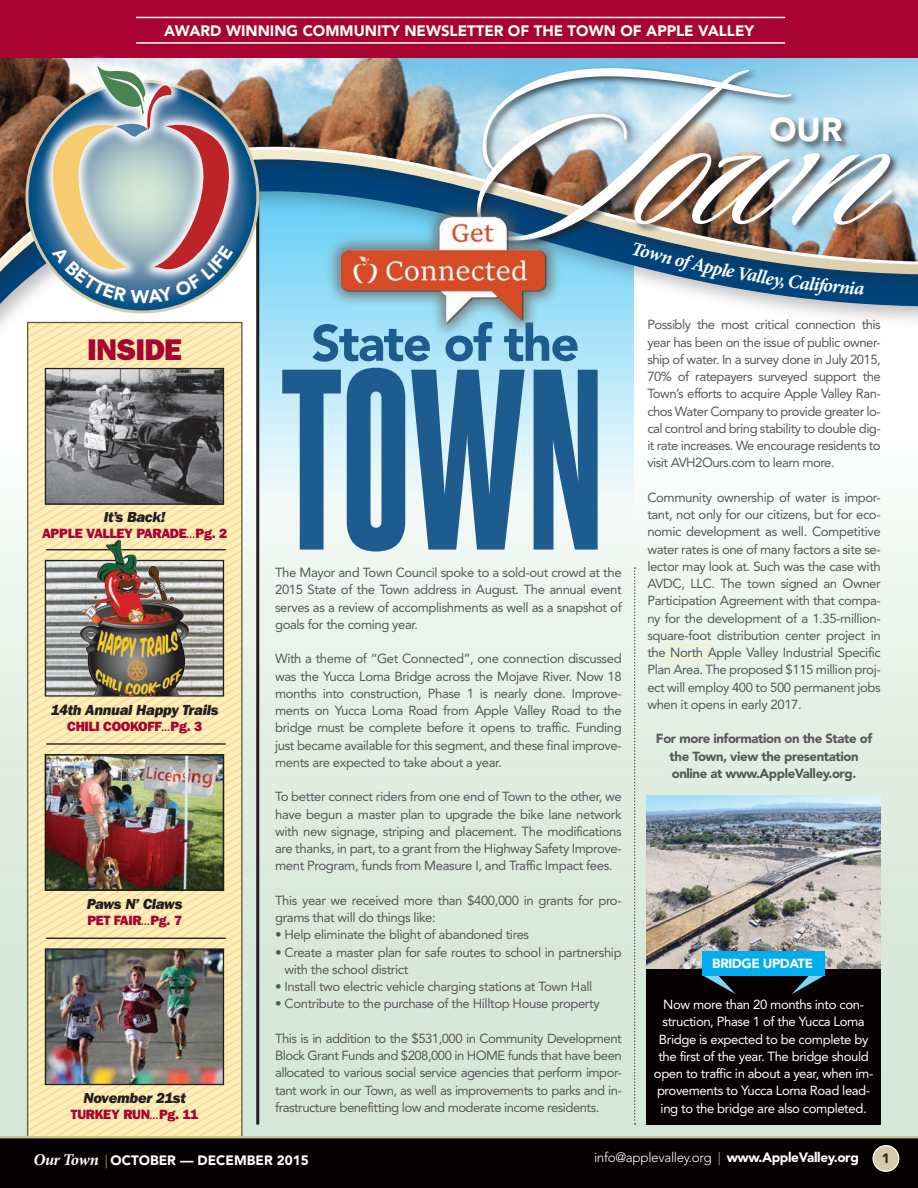
<style>
.page{position:relative;width:918px;height:1188px;background:#fff}
.page>*{position:absolute;margin:0;border:0;box-sizing:border-box;transform-origin:0 0}
.t1{font:218.55px "Steelfish Eb";color:#1e5b8f}
.t2{font:900 50.55px "Avenir LT Std";letter-spacing:-.03em;color:#1e5b8f}
.t3{font:900 33px "Avenir LT Std";color:#fff}
.t4{font:800 30.15px "Franklin Gothic";letter-spacing:-.025em;color:#a90332}
.t5{font:italic 800 15px "Franklin Gothic";letter-spacing:-.025em;color:#231f20}
.t6{font:900 15px "Avenir LT Std";color:#fff}
.t7{font:800 13.5px "Franklin Gothic";letter-spacing:-.025em;color:#a90332}
.t8{font:300 13.5px "Avenir LT Std";letter-spacing:-.025em;color:#fff}
.t9{font:900 13.5px "Avenir LT Std";color:#fff}
.t10{font:900 13.5px "Avenir LT Std";color:#231f20}
.t11{font:13.2px/17.2px "Avenir LT Std";letter-spacing:-.03em;color:#57585a;text-align:justify}
.t12{font:13.2px/17.2px "Avenir LT Std";letter-spacing:-.03em;color:#fff;text-align:center}
.t13{font:900 13.2px/17.2px "Avenir LT Std";letter-spacing:-.03em;color:#57585a;text-align:center}
.t14{font:900 13.2px "Avenir LT Std";letter-spacing:-.03em;color:#fff}
.s1{font-weight:400;font-style:italic}
.s2{font-family:"Minion Pro";font-weight:700;font-style:italic;font-size:16.5px}
.s3{font-weight:300;color:#c6c08c}
.s4{color:#c6c08c}
.s5{font-weight:900}
</style>
<div class="page">
<div style="left:0;top:405px;width:918px;height:783px;background:linear-gradient(to bottom,#f9fcf9,#cbe2cc)"></div>
<svg style="left:29px;top:354px;width:211px;height:782px;background:#fae9b0"></svg>
<svg style="left:259px;top:354px;width:375px;height:274px"></svg>
<div style="left:0;top:1138px;width:918px;height:50px;background:#060101"></div>
<hr style="left:0;top:1136px;width:918px;height:2px;background:#c6c08c">
<div style="left:873px;top:1146px;width:26px;height:25px;background:#d6c9aa;border-radius:50%"></div>
<div style="left:872px;top:1145px;width:27px;height:27px;border:1px solid #fff;border-radius:50%"></div>
<img style="left:47px;top:370px;width:175px;height:133px">
<div style="left:45px;top:368px;width:179px;height:137px;border:1px solid #231f20"></div>
<img style="left:47px;top:756px;width:175px;height:133px">
<img style="left:47px;top:562px;width:175px;height:133px">
<div style="left:45px;top:560px;width:179px;height:137px;border:1px solid #231f20"></div>
<img style="left:47px;top:950px;width:175px;height:133px">
<div style="left:45px;top:948px;width:179px;height:137px;border:1px solid #231f20"></div>
<hr style="left:46px;top:938px;width:180px;height:1px;background:#231f20">
<hr style="left:46px;top:743px;width:180px;height:2px;background:#231f20">
<hr style="left:46px;top:549px;width:180px;height:1px;background:#231f20">
<hr style="left:256px;top:171px;width:3px;height:954px;background:#231f20">
<div style="left:45px;top:754px;width:179px;height:137px;border:1px solid #231f20"></div>
<hr style="left:662px;top:659px;width:52px;height:2px;background:#ffeeb9">
<hr style="left:657px;top:652px;width:57px;height:1px;background:#ffeeb9">
<hr style="left:662px;top:644px;width:52px;height:2px;background:#ffeeb9">
<div style="left:646px;top:795px;width:235px;height:330px;background:#060101"></div>
<img style="left:646px;top:795px;width:235px;height:174px">
<svg style="left:792px;top:976px;width:32px;height:18px"></svg>
<svg style="left:702px;top:975px;width:34px;height:19px"></svg>
<div style="left:703px;top:951px;width:122px;height:25px;background:#00aeef"></div>
<img style="left:78px;top:538px;width:113px;height:158px">
<div style="left:0;top:47px;width:918px;height:307px;background:#231f20;opacity:.3"></div>
<svg style="left:0;top:322px;width:918px;height:13px"></svg>
<div style="left:0;top:16px;width:918px;height:306px;background:#231f20;opacity:.3"></div>
<img style="left:0;top:58px;width:918px;height:237px">
<div style="left:0;top:0;width:918px;height:58px;background:#a90332"></div>
<hr style="left:136px;top:17px;width:649px;height:1px;background:#fff">
<hr style="left:136px;top:42px;width:649px;height:2px;background:#fff">
<div style="left:475px;top:66px;width:426px;height:184px;background:#231f20;opacity:.75"></div>
<img style="left:477px;top:67px;width:415px;height:175px">
<div style="left:768px;top:115px;width:83px;height:37px;background:#231f20;opacity:.75"></div>
<svg style="left:27px;top:81px;width:231px;height:231px;background:#2d688d"></svg>
<svg style="left:40px;top:56px;width:202px;height:226px;background:#7f8091"></svg>
<svg style="left:634px;top:567px;width:2px;height:558px"></svg>
<div style="left:326px;top:202px;width:237px;height:137px;background:#6c625a;opacity:.75"></div>
<img style="left:341px;top:208px;width:206px;height:117px">
<svg style="left:632px;top:241px;width:232px;height:56px;background:#607d93"></svg>
<svg style="left:47px;top:63px;width:188px;height:240px;background:#a0a4a6"></svg>
<p class="t6" style="left:164px;top:21px;width:592px">AWARD WINNING COMMUNITY NEWSLETTER OF THE TOWN OF APPLE VALLEY</p>
<h3 class="t3" style="left:769px;top:110px;width:75px">OUR</h3>
<h3 class="t4" style="left:87px;top:332px;width:96px">INSIDE</h3>
<p class="t5" style="left:104px;top:508px;width:63px">It’s Back!</p>
<p class="t7" style="left:42px;top:525px;width:187px">APPLE VALLEY PARADE<span class="s1">...</span>Pg. 2</p>
<p class="t5" style="left:51px;top:701px;width:169px">14th Annual Happy Trails</p>
<p class="t7" style="left:67px;top:718px;width:136px">CHILI COOKOFF<span class="s1">...</span>Pg. 3</p>
<p class="t5" style="left:87px;top:895px;width:97px">Paws N’ Claws</p>
<p class="t7" style="left:87px;top:913px;width:96px">PET FAIR<span class="s1">...</span>Pg. 7</p>
<p class="t5" style="left:84px;top:1089px;width:104px">November 21st</p>
<p class="t7" style="left:71px;top:1107px;width:129px">TURKEY RUN<span class="s1">...</span>Pg. 11</p>
<h2 class="t2" style="left:311px;top:313px;width:270px">State of the</h2>
<h1 class="t1" style="left:280px;top:326px;width:326px">TOWN</h1>
<p class="t11" style="left:275px;top:564px;width:348px">The Mayor and Town Council spoke to a sold-out crowd at the 2015 State of the Town address in August. The annual event serves as a review of accomplishments as well as a snapshot of goals for the coming year.</p>
<p class="t11" style="left:275px;top:650px;width:348px">With a theme of “Get Connected”, one connection discussed was the Yucca Loma Bridge across the Mojave River. Now 18 months into construction, Phase 1 is nearly done. Improve&shy;ments on Yucca Loma Road from Apple Valley Road to the bridge must be complete before it opens to traffic. Funding just became available for this segment, and these final improve&shy;ments are expected to take about a year.</p>
<p class="t11" style="left:275px;top:788px;width:348px">To better connect riders from one end of Town to the other, we have begun a master plan to upgrade the bike lane network with new signage, striping and placement. The modifications are thanks, in part, to a grant from the Highway Safety Improve&shy;ment Program, funds from Measure I, and Traffic Impact fees.</p>
<p class="t11" style="left:275px;top:892px;width:348px">This year we received more than $400,000 in grants for pro&shy;grams that will do things like:</p>
<p class="t11" style="left:275px;top:926px;width:256px">• Help eliminate the blight of abandoned tires</p>
<p class="t11" style="left:285px;top:944px;width:339px;text-indent:-9px">• Create a master plan for safe routes to school in partnership with the school district</p>
<p class="t11" style="left:275px;top:978px;width:319px">• Install two electric vehicle charging stations at Town Hall</p>
<p class="t11" style="left:275px;top:995px;width:326px">• Contribute to the purchase of the Hilltop House property</p>
<p class="t11" style="left:275px;top:1030px;width:348px">This is in addition to the $531,000 in Community Development Block Grant Funds and $208,000 in HOME funds that have been allocated to various social service agencies that perform impor&shy;tant work in our Town, as well as improvements to parks and in&shy;frastructure benefitting low and moderate income residents.</p>
<p class="t11" style="left:647px;top:316px;width:235px">Possibly the most critical connection this year has been on the issue of public owner&shy;ship of water. In a survey done in July 2015, 70% of ratepayers surveyed support the Town’s efforts to acquire Apple Valley Ran&shy;chos Water Company to provide greater lo&shy;cal control and bring stability to double dig&shy;it rate increases. We encourage residents to visit AVH2Ours.com to learn more.</p>
<p class="t11" style="left:647px;top:489px;width:235px">Community ownership of water is impor&shy;tant, not only for our citizens, but for eco&shy;nomic development as well. Competitive water rates is one of many factors a site se&shy;lector may look at. Such was the case with AVDC, LLC. The town signed an Owner Participation Agreement with that compa&shy;ny for the development of a 1.35-million&shy;square-foot distribution center project in the North Apple Valley Industrial Specific Plan Area. The proposed $115 million proj&shy;ect will employ 400 to 500 permanent jobs when it opens in early 2017.</p>
<p class="t13" style="left:656px;top:730px;width:218px">For more information on the State of the Town, view the presentation online at www.AppleValley.org.</p>
<p class="t14" style="left:712px;top:956px;width:102px">BRIDGE UPDATE</p>
<p class="t12" style="left:654px;top:996px;width:221px">Now more than 20 months into con&shy;struction, Phase 1 of the Yucca Loma Bridge is expected to be complete by the first of the year. The bridge should open to traffic in about a year, when im&shy;provements to Yucca Loma Road lead&shy;ing to the bridge are also completed.</p>
<p class="t9" style="left:33px;top:1153px;width:277px"><span class="s2">Our Town</span> <span class="s3">|</span> OCTOBER — DECEMBER 2015</p>
<p class="t8" style="left:594px;top:1150px;width:266px">info@applevalley.org <span class="s4">|</span> <span class="s5">www.AppleValley.org</span></p>
<p class="t10" style="left:882px;top:1150px;width:9px">1</p>
</div>
